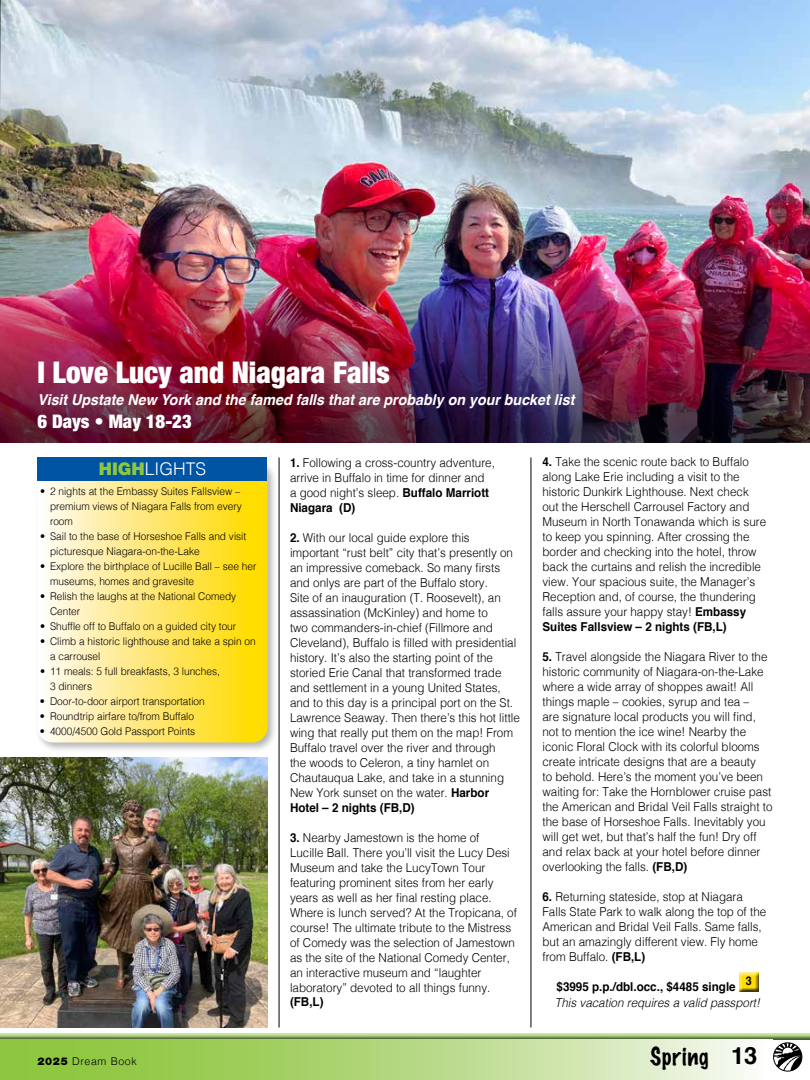
<style>
.page{position:relative;width:810px;height:1080px;background:#fff}
.page>*{position:absolute;margin:0;border:0;box-sizing:border-box;transform-origin:0 0}
.t1{font:900 condensed 30px "Helvetica Neue LT Std";color:#fff}
.t2{font:100 22.5px "Marker Felt";letter-spacing:.035em;color:#000}
.t3{font:900 condensed 18.75px "Helvetica Neue LT Std";color:#fff}
.t4{font:300 17.5px "Helvetica";color:#fff}
.t5{font:italic 700 15px "Helvetica";color:#fff;scale:.95 1}
.t6{font:300 12.25px/15px "Helvetica";color:#000;scale:.95 1}
.t7{font:700 12.25px "Helvetica";color:#000;scale:.95 1}
.t8{font:italic 300 12.25px "Helvetica";color:#000;scale:.95 1}
.t9{font:700 11.88px "Helvetica";color:#000;scale:.9 1}
.t10{font:300 10.62px/15px "Helvetica";color:#000;scale:.95 1}
.t11{font:300 10.62px "Helvetica";letter-spacing:.06em;color:#000}
.s1{font-family:"Helvetica Neue LT Std";font-weight:900;color:#8dc63f}
.s2{font-weight:700}
.s3{font-family:"Helvetica Neue LT Std";font-weight:900}
.s4{font-family:"Helvetica";font-weight:700;font-size:23.75px}
</style>
<div class="page">
<div style="left:0;top:1032px;width:810px;height:7px;background:#000;opacity:.6"></div>
<svg style="left:1px;top:1039px;width:747px;height:41px"></svg>
<div style="left:773px;top:1043px;width:29px;height:28px;border:1px solid #000;border-radius:50%"></div>
<svg style="left:774px;top:1043px;width:28px;height:28px"></svg>
<svg style="left:0;top:1032px;width:2px;height:7px"></svg>
<hr style="left:0;top:1039px;width:1px;height:41px;background:#8dc63f">
<img style="left:1px;top:0;width:809px;height:270px">
<div style="left:737px;top:972px;width:22px;height:21px;background:#000;opacity:.75"></div>
<div style="left:34px;top:458px;width:244px;height:295px;background:#000;opacity:.3"></div>
<svg style="left:38px;top:481px;width:230px;height:261px"></svg>
<div style="left:38px;top:458px;width:230px;height:23px;background:#0054a4"></div>
<hr style="left:531px;top:458px;width:1px;height:570px;background:#000">
<hr style="left:279px;top:458px;width:1px;height:570px;background:#000">
<img style="left:0;top:270px;width:810px;height:172px">
<img style="left:0;top:758px;width:268px;height:270px">
<img style="left:0;top:0;width:1px;height:338px">
<hr style="left:0;top:0;width:1px;height:126px;background:#000">
<h1 class="t1" style="left:38px;top:353px;width:354px">I Love Lucy and Niagara Falls</h1>
<p class="t5" style="left:38px;top:387px;width:567px">Visit Upstate New York and the famed falls that are probably on your bucket list</p>
<h3 class="t3" style="left:38px;top:409px;width:156px">6 Days • May 18-23</h3>
<h3 class="t4" style="left:99px;top:454px;width:109px"><span class="s1">HIGH</span>LIGHTS</h3>
<p class="t10" style="left:50px;top:483px;width:203px;text-indent:-10px">• 2 nights at the Embassy Suites Fallsview – premium views of Niagara Falls from every room</p>
<p class="t10" style="left:50px;top:528px;width:208px;text-indent:-10px">• Sail to the base of Horseshoe Falls and visit picturesque Niagara-on-the-Lake</p>
<p class="t10" style="left:50px;top:558px;width:219px;text-indent:-10px">• Explore the birthplace of Lucille Ball – see her museums, homes and gravesite</p>
<p class="t10" style="left:50px;top:588px;width:198px;text-indent:-10px">• Relish the laughs at the National Comedy<br>Center</p>
<p class="t10" style="left:40px;top:618px;width:208px">• Shuffle off to Buffalo on a guided city tour</p>
<p class="t10" style="left:50px;top:633px;width:218px;text-indent:-10px">• Climb a historic lighthouse and take a spin on a carrousel</p>
<p class="t10" style="left:50px;top:663px;width:180px;text-indent:-10px">• 11 meals: 5 full breakfasts, 3 lunches,<br>3 dinners</p>
<p class="t10" style="left:40px;top:693px;width:175px">• Door-to-door airport transportation</p>
<p class="t10" style="left:40px;top:708px;width:164px">• Roundtrip airfare to/from Buffalo</p>
<p class="t10" style="left:40px;top:723px;width:165px">• 4000/4500 Gold Passport Points</p>
<p class="t6" style="left:290px;top:454px;width:217px"><span class="s2">1.</span> Following a cross-country adventure, arrive in Buffalo in time for dinner and<br>a good night’s sleep. <span class="s2">Buffalo Marriott<br>Niagara (D)</span></p>
<p class="t6" style="left:290px;top:529px;width:244px"><span class="s2">2.</span> With our local guide explore this important “rust belt” city that’s presently on an impressive comeback. So many firsts and onlys are part of the Buffalo story.<br>Site of an inauguration (T. Roosevelt), an assassination (McKinley) and home to<br>two commanders-in-chief (Fillmore and Cleveland), Buffalo is filled with presidential history. It’s also the starting point of the storied Erie Canal that transformed trade and settlement in a young United States, and to this day is a principal port on the St.<br>Lawrence Seaway. Then there’s this hot little wing that really put them on the map! From Buffalo travel over the river and through<br>the woods to Celeron, a tiny hamlet on Chautauqua Lake, and take in a stunning New York sunset on the water. <span class="s2">Harbor Hotel – 2 nights (FB,D)</span></p>
<p class="t6" style="left:290px;top:829px;width:240px"><span class="s2">3.</span> Nearby Jamestown is the home of<br>Lucille Ball. There you’ll visit the Lucy Desi Museum and take the LucyTown Tour featuring prominent sites from her early years as well as her final resting place.<br>Where is lunch served? At the Tropicana, of course! The ultimate tribute to the Mistress of Comedy was the selection of Jamestown as the site of the National Comedy Center, an interactive museum and “laughter laboratory” devoted to all things funny.</p>
<p class="t7" style="left:290px;top:992px;width:37px">(FB,L)</p>
<p class="t6" style="left:542px;top:454px;width:237px"><span class="s2">4.</span> Take the scenic route back to Buffalo along Lake Erie including a visit to the historic Dunkirk Lighthouse. Next check out the Herschell Carrousel Factory and Museum in North Tonawanda which is sure to keep you spinning. After crossing the border and checking into the hotel, throw back the curtains and relish the incredible view. Your spacious suite, the Manager’s Reception and, of course, the thundering falls assure your happy stay! <span class="s2">Embassy Suites Fallsview – 2 nights (FB,L)</span></p>
<p class="t6" style="left:542px;top:649px;width:244px"><span class="s2">5.</span> Travel alongside the Niagara River to the historic community of Niagara-on-the-Lake where a wide array of shoppes await! All things maple – cookies, syrup and tea –<br>are signature local products you will find, not to mention the ice wine! Nearby the iconic Floral Clock with its colorful blooms create intricate designs that are a beauty<br>to behold. Here’s the moment you’ve been waiting for: Take the Hornblower cruise past the American and Bridal Veil Falls straight to the base of Horseshoe Falls. Inevitably you will get wet, but that’s half the fun! Dry off and relax back at your hotel before dinner overlooking the falls. <span class="s2">(FB,D)</span></p>
<p class="t6" style="left:542px;top:889px;width:237px"><span class="s2">6.</span> Returning stateside, stop at Niagara Falls State Park to walk along the top of the American and Bridal Veil Falls. Same falls, but an amazingly different view. Fly home from Buffalo. <span class="s2">(FB,L)</span></p>
<p class="t7" style="left:557px;top:977px;width:190px">$3995 p.p./dbl.occ., $4485 single</p>
<p class="t9" style="left:746px;top:972px;width:8px">3</p>
<p class="t8" style="left:555px;top:992px;width:217px">This vacation requires a valid passport!</p>
<p class="t11" style="left:38px;top:1052px;width:101px"><span class="s3">2025</span> Dream Book</p>
<h2 class="t2" style="left:650px;top:1038px;width:109px">Spring <span class="s4">13</span></h2>
</div>
